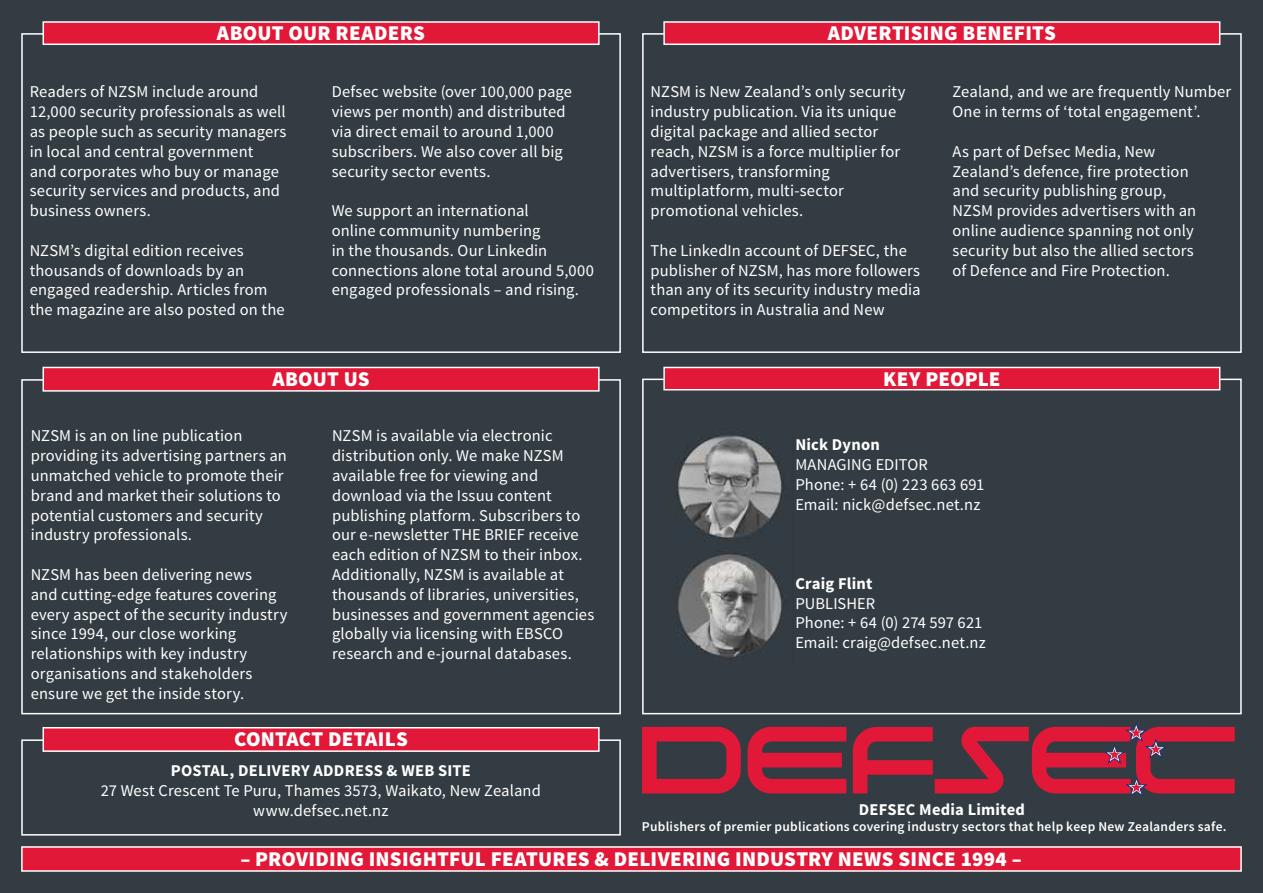
<style>
.page{position:relative;width:1263px;height:893px;background:#333c42}
.page>*{position:absolute;margin:0;border:0;box-sizing:border-box;transform-origin:0 0}
.t1{font:121.5px "moonhouse";letter-spacing:.005em;color:#e11837}
.t2{font:900 21px "Source Sans Pro";letter-spacing:.01em;color:#fff}
.t3{font:16.5px/19.8px "Source Sans Pro";letter-spacing:.01em;color:#fff}
.t4{font:700 16.5px "Source Sans Pro";letter-spacing:.015em;color:#fff}
.t5{font:600 13.5px "Source Sans Pro";letter-spacing:.02em;color:#fff}
</style>
<div class="page">
<img style="left:677px;top:435px;width:106px;height:227px">
<svg style="left:1104px;top:722px;width:62px;height:41px"></svg>
<svg style="left:1126px;top:777px;width:20px;height:19px"></svg>
<div style="left:21px;top:846px;width:1221px;height:26px;background:#e11837;border:2px solid #fff"></div>
<div style="left:43px;top:21px;width:557px;height:24px;background:#e11837;border:2px solid #fff"></div>
<div style="left:663px;top:21px;width:557px;height:24px;background:#e11837;border:2px solid #fff"></div>
<div style="left:43px;top:367px;width:557px;height:25px;background:#e11837;border:2px solid #fff"></div>
<div style="left:21px;top:739px;width:600px;height:97px;border:2px solid #fff"></div>
<div style="left:43px;top:727px;width:557px;height:25px;background:#e11837;border:2px solid #fff"></div>
<div style="left:663px;top:367px;width:557px;height:23px;background:#e11837;border:2px solid #fff"></div>
<p class="t2" style="left:217px;top:19px;width:210px">ABOUT OUR READERS</p>
<p class="t2" style="left:828px;top:19px;width:230px">ADVERTISING BENEFITS</p>
<p class="t3" style="left:30px;top:82px;width:258px">Readers of NZSM include around<br>12,000 security professionals as well as people such as security managers in local and central government<br>and corporates who buy or manage security services and products, and business owners.</p>
<p class="t3" style="left:30px;top:241px;width:256px">NZSM’s digital edition receives thousands of downloads by an engaged readership. Articles from the magazine are also posted on the</p>
<p class="t3" style="left:332px;top:82px;width:242px">Defsec website (over 100,000 page views per month) and distributed via direct email to around 1,000 subscribers. We also cover all big security sector events.</p>
<p class="t3" style="left:332px;top:201px;width:264px">We support an international<br>online community numbering<br>in the thousands. Our Linkedin connections alone total around 5,000 engaged professionals – and rising.</p>
<p class="t2" style="left:272px;top:365px;width:99px">ABOUT US</p>
<p class="t3" style="left:31px;top:426px;width:258px">NZSM is an on line publication providing its advertising partners an unmatched vehicle to promote their brand and market their solutions to potential customers and security industry professionals.</p>
<p class="t3" style="left:31px;top:565px;width:258px">NZSM has been delivering news<br>and cutting-edge features covering every aspect of the security industry since 1994, our close working relationships with key industry organisations and stakeholders ensure we get the inside story.</p>
<p class="t3" style="left:332px;top:426px;width:264px">NZSM is available via electronic distribution only. We make NZSM available free for viewing and download via the Issuu content publishing platform. Subscribers to our e-newsletter THE BRIEF receive each edition of NZSM to their inbox.<br>Additionally, NZSM is available at thousands of libraries, universities, businesses and government agencies globally via licensing with EBSCO research and e-journal databases.</p>
<p class="t3" style="left:651px;top:82px;width:256px">NZSM is New Zealand’s only security industry publication. Via its unique digital package and allied sector reach, NZSM is a force multiplier for advertisers, transforming multiplatform, multi-sector promotional vehicles.</p>
<p class="t3" style="left:651px;top:241px;width:272px">The LinkedIn account of DEFSEC, the publisher of NZSM, has more followers than any of its security industry media competitors in Australia and New</p>
<p class="t3" style="left:952px;top:82px;width:280px">Zealand, and we are frequently Number<br>One in terms of ‘total engagement’.</p>
<p class="t3" style="left:952px;top:142px;width:245px">As part of Defsec Media, New Zealand’s defence, fire protection and security publishing group, NZSM provides advertisers with an online audience spanning not only security but also the allied sectors of Defence and Fire Protection.</p>
<p class="t2" style="left:883px;top:365px;width:119px">KEY PEOPLE</p>
<p class="t4" style="left:795px;top:434px;width:86px">Nick Dynon</p>
<p class="t3" style="left:795px;top:455px;width:190px">MANAGING EDITOR<br>Phone: + 64 (0) 223 663 691<br>Email: nick@defsec.net.nz</p>
<p class="t4" style="left:795px;top:573px;width:79px">Craig Flint</p>
<p class="t3" style="left:795px;top:593px;width:192px">PUBLISHER<br>Phone: + 64 (0) 274 597 621<br>Email: craig@defsec.net.nz</p>
<h1 class="t1" style="left:642px;top:707px;width:599px">DEFSEC</h1>
<p class="t4" style="left:859px;top:799px;width:168px">DEFSEC Media Limited</p>
<p class="t5" style="left:642px;top:818px;width:586px">Publishers of premier publications covering industry sectors that help keep New Zealanders safe.</p>
<p class="t2" style="left:234px;top:725px;width:175px">CONTACT DETAILS</p>
<p class="t4" style="left:171px;top:760px;width:302px">POSTAL, DELIVERY ADDRESS &amp; WEB SITE</p>
<p class="t3" style="left:101px;top:781px;width:442px;text-align:center">27 West Crescent Te Puru, Thames 3573, Waikato, New Zealand www.defsec.net.nz</p>
<p class="t2" style="left:240px;top:845px;width:783px">– PROVIDING INSIGHTFUL FEATURES &amp; DELIVERING INDUSTRY NEWS SINCE 1994 –</p>
</div>
